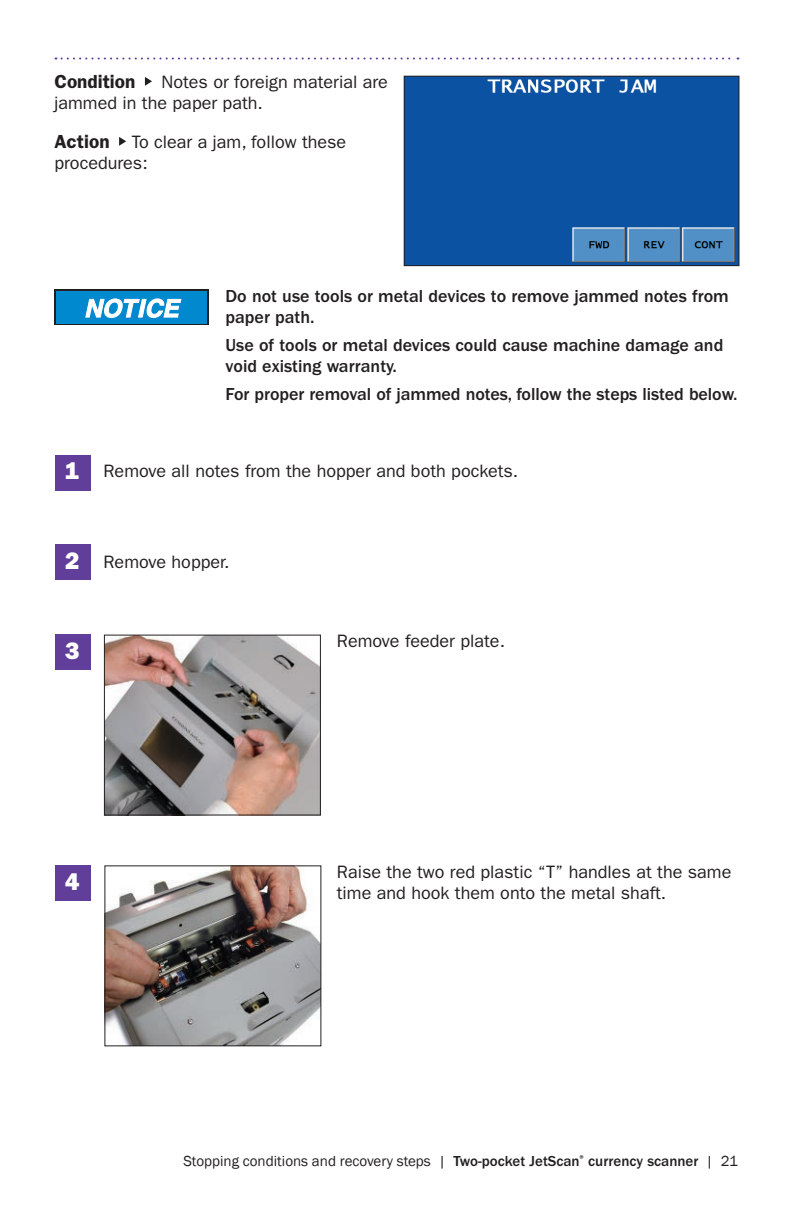
<style>
.page{position:relative;width:792px;height:1224px;background:#fff}
.page>*{position:absolute;margin:0;border:0;box-sizing:border-box;transform-origin:0 0}
.t1{font:24px "ITC Franklin Gothic Std Hvy";color:#fff}
.t2{font:600 19px "ITC Franklin Gothic Std";color:#231f20}
.t3{font:18px/21px "ITC Franklin Gothic Std";color:#231f20}
.t4{font:500 18px/21px "ITC Franklin Gothic Std";color:#231f20}
.t5{font:15px "Franklin Gothic";color:#231f20}
.t6{font:7.2px "Myriad";color:#231f20}
.s1{font-weight:600;font-size:19px}
.s2{font-family:"ITC Franklin Gothic Std";font-weight:500}
</style>
<div class="page">
<img style="left:406px;top:78px;width:331px;height:186px">
<div style="left:404px;top:76px;width:335px;height:190px;border:1px solid #231f20"></div>
<img style="left:106px;top:867px;width:213px;height:177px">
<div style="left:104px;top:865px;width:217px;height:181px;border:1px solid #231f20"></div>
<img style="left:106px;top:637px;width:213px;height:177px">
<div style="left:104px;top:635px;width:217px;height:181px;border:1px solid #231f20"></div>
<svg style="left:56px;top:58px;width:683px;height:2px"></svg>
<svg style="left:145px;top:77px;width:7px;height:9px"></svg>
<svg style="left:119px;top:137px;width:7px;height:9px"></svg>
<div style="left:55px;top:455px;width:36px;height:36px;background:#603e99"></div>
<div style="left:55px;top:634px;width:36px;height:36px;background:#603e99"></div>
<div style="left:55px;top:865px;width:36px;height:36px;background:#603e99"></div>
<div style="left:55px;top:544px;width:36px;height:36px;background:#603e99"></div>
<svg style="left:55px;top:289px;width:153px;height:36px"></svg>
<div style="left:56px;top:291px;width:150px;height:33px;background:#0089cf"></div>
<svg style="left:86px;top:299px;width:96px;height:19px"></svg>
<p class="t2" style="left:55px;top:70px;width:82px">Condition</p>
<p class="t3" style="left:55px;top:71px;width:335px;text-indent:107px">Notes or foreign material are jammed in the paper path.</p>
<p class="t3" style="left:55px;top:131px;width:293px"><span class="s1">Action</span> To clear a jam, follow these procedures:</p>
<h1 class="t1" style="left:65px;top:457px;width:16px">1</h1>
<p class="t4" style="left:226px;top:285px;width:505px">Do not use tools or metal devices to remove jammed notes from paper path.</p>
<p class="t4" style="left:226px;top:335px;width:499px">Use of tools or metal devices could cause machine damage and void existing warranty.</p>
<p class="t4" style="left:226px;top:384px;width:514px">For proper removal of jammed notes, follow the steps listed below.</p>
<p class="t6" style="left:251px;top:292px;width:31px">Helv. Bold</p>
<p class="t6" style="left:251px;top:309px;width:18px">41.29</p>
<p class="t3" style="left:103px;top:460px;width:416px">Remove all notes from the hopper and both pockets.</p>
<h1 class="t1" style="left:65px;top:547px;width:16px">2</h1>
<p class="t3" style="left:103px;top:551px;width:128px">Remove hopper.</p>
<h1 class="t1" style="left:65px;top:636px;width:16px">3</h1>
<p class="t3" style="left:337px;top:630px;width:170px">Remove feeder plate.</p>
<h1 class="t1" style="left:65px;top:868px;width:16px">4</h1>
<p class="t3" style="left:337px;top:861px;width:396px">Raise the two red plastic “T” handles at the same time and hook them onto the metal shaft.</p>
<p class="t5" style="left:183px;top:1152px;width:556px">Stopping conditions and recovery steps | <span class="s2">Two-pocket JetScan</span><sup>®</sup> <span class="s2">currency scanner</span> | 21</p>
</div>
